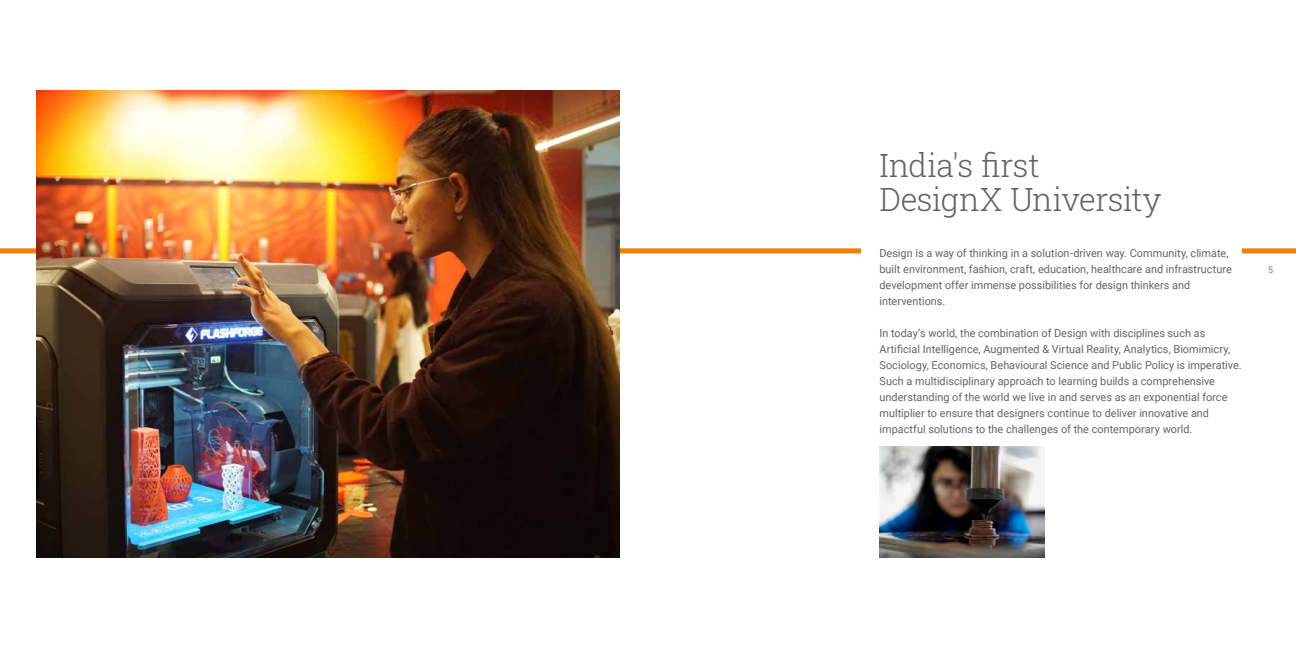
<style>
.page{position:relative;width:1296px;height:648px;background:#fff}
.page>*{position:absolute;margin:0;border:0;box-sizing:border-box;transform-origin:0 0}
.t1{font:300 32px/34px "Roboto Slab";letter-spacing:-.02em;color:#646363}
.t2{font:11px/16px "Roboto";color:#646363}
.t3{font:9px "Roboto";color:#7c7b7b}
</style>
<div class="page">
<svg style="left:0;top:248px;width:1296px;height:310px"></svg>
<div style="left:861px;top:156px;width:381px;height:353px;background:#fff"></div>
<div style="left:9px;top:262px;width:22px;height:28px;background:#fff"></div>
<img style="left:36px;top:90px;width:584px;height:468px">
<img style="left:880px;top:446px;width:164px;height:112px">
<h1 class="t1" style="left:879px;top:147px;width:284px">India's first<br>DesignX University</h1>
<p class="t2" style="left:879px;top:244px;width:354px">Design is a way of thinking in a solution-driven way. Community, climate, built environment, fashion, craft, education, healthcare and infrastructure development offer immense possibilities for design thinkers and interventions.</p>
<p class="t2" style="left:879px;top:324px;width:364px">In today’s world, the combination of Design with disciplines such as Artificial Intelligence, Augmented &amp; Virtual Reality, Analytics, Biomimicry, Sociology, Economics, Behavioural Science and Public Policy is imperative.<br>Such a multidisciplinary approach to learning builds a comprehensive understanding of the world we live in and serves as an exponential force multiplier to ensure that designers continue to deliver innovative and impactful solutions to the challenges of the contemporary world.</p>
<p class="t3" style="left:1268px;top:263px;width:7px">5</p>
</div>
